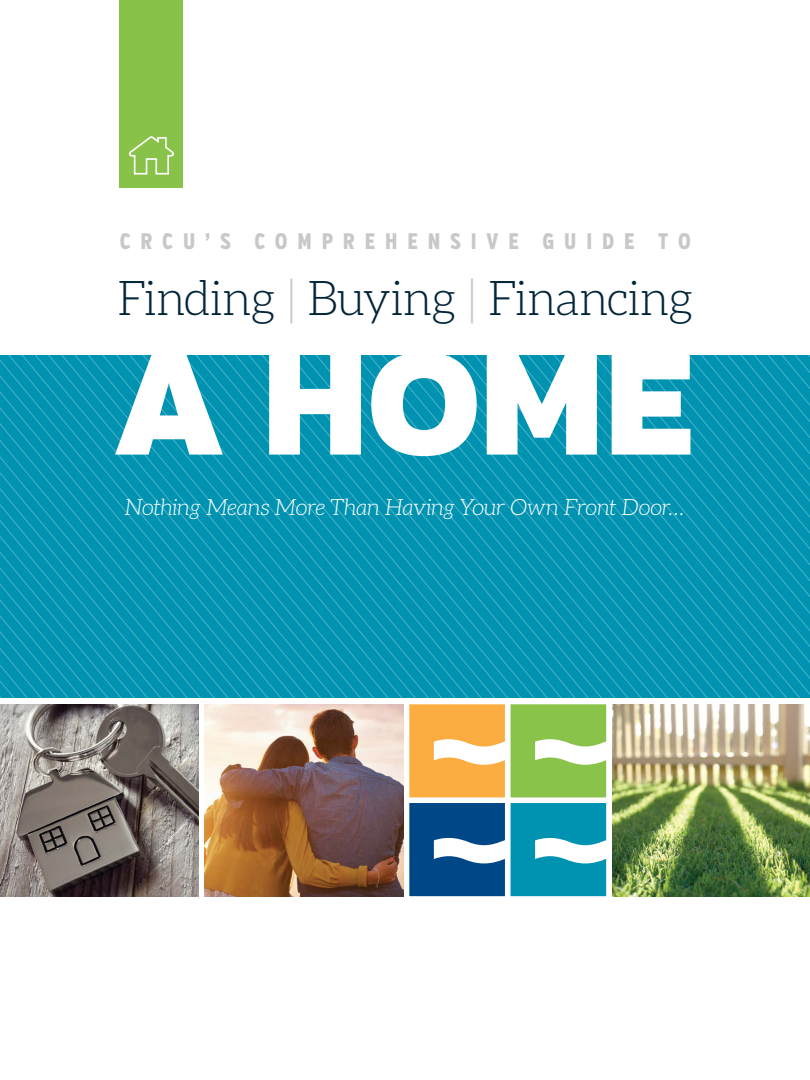
<style>
.page{position:relative;width:810px;height:1080px;background:#fff}
.page>*{position:absolute;margin:0;border:0;box-sizing:border-box;transform-origin:0 0}
.t1{font:144.38px "Verb Ultra";color:#fff}
.t2{font:300 48px "Aleo";letter-spacing:-.025em;color:#012539}
.t3{font:italic 300 22.5px "Aleo";letter-spacing:-.02em;color:#fff}
.t4{font:800 22.5px "Verb Comp";letter-spacing:.435em;color:#c7c8ca}
.s1{color:#c7c8ca}
</style>
<div class="page">
<img style="left:612px;top:704px;width:198px;height:192px">
<img style="left:205px;top:704px;width:198px;height:192px">
<img style="left:0;top:704px;width:199px;height:192px">
<svg style="left:790px;top:356px;width:20px;height:342px;background:#0795b3"></svg>
<svg style="left:0;top:356px;width:790px;height:342px;background:#0795b3"></svg>
<div style="left:119px;top:0;width:64px;height:187px;background:#88c249"></div>
<svg style="left:128px;top:136px;width:46px;height:39px"></svg>
<svg style="left:409px;top:704px;width:96px;height:93px;background:#fbb95e"></svg>
<svg style="left:511px;top:704px;width:95px;height:93px;background:#9acc64"></svg>
<svg style="left:409px;top:803px;width:96px;height:93px;background:#26639a"></svg>
<svg style="left:511px;top:803px;width:95px;height:93px;background:#25a2bc"></svg>
<p class="t4" style="left:120px;top:228px;width:573px">CRCU’S COMPREHENSIVE GUIDE TO</p>
<h2 class="t2" style="left:117px;top:272px;width:578px">Finding <span class="s1">|</span> Buying <span class="s1">|</span> Financing</h2>
<h1 class="t1" style="left:116px;top:315px;width:581px">A HOME</h1>
<p class="t3" style="left:124px;top:495px;width:561px">Nothing Means More Than Having Your Own Front Door…</p>
</div>
